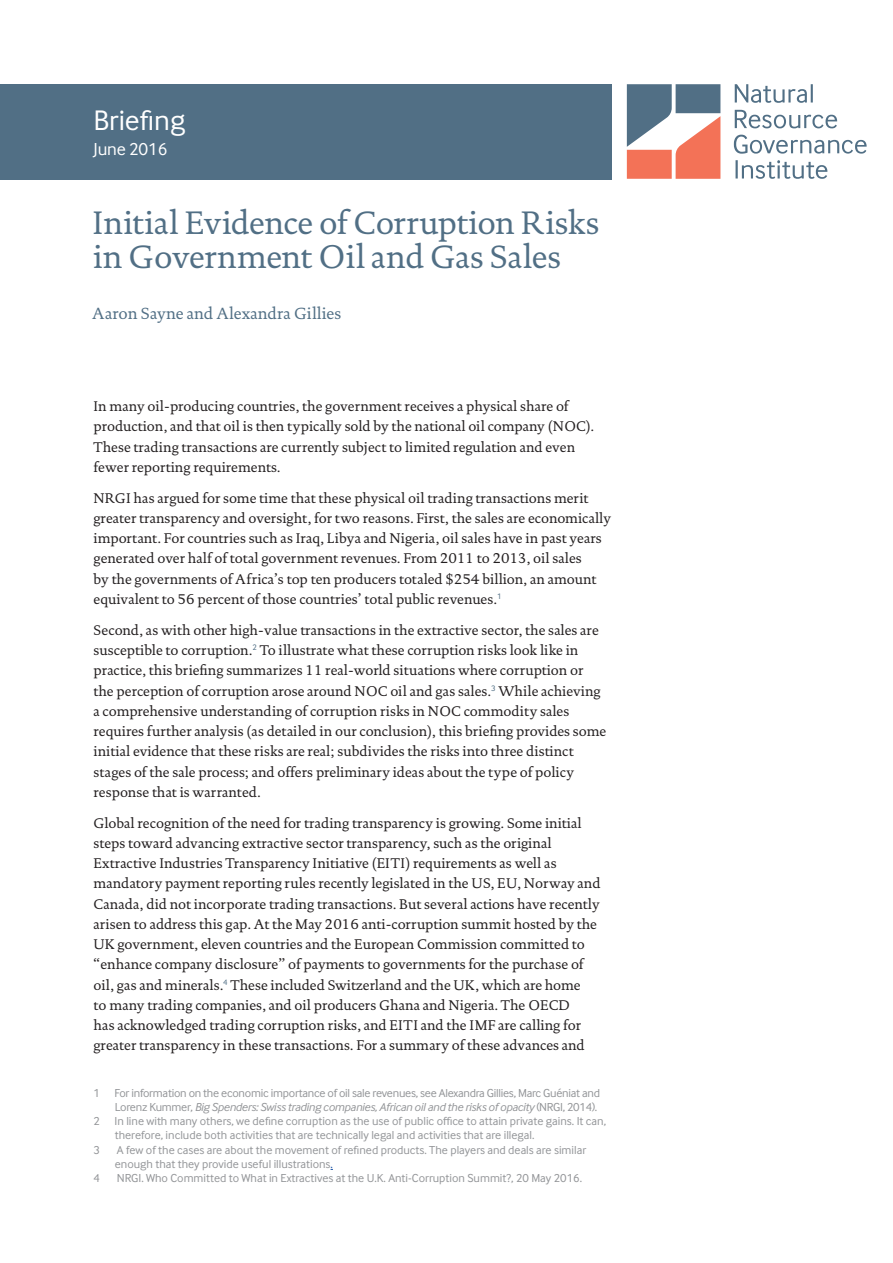
<style>
.page{position:relative;width:893px;height:1263px;background:#fff}
.page>*{position:absolute;margin:0;border:0;box-sizing:border-box;transform-origin:0 0}
.t1{font:33px/34.5px "DTL Documenta T";letter-spacing:-.005em;color:#516f85}
.t2{font:29.25px "Inter Face";color:#fff}
.t3{font:18px "Inter Face";letter-spacing:-.01em;color:#fff}
.t4{font:16.5px "DTL Documenta T";color:#516f85}
.t5{font:14.25px/20.2px "DTL Documenta T";color:#231f20}
.t6{font:12px/14.2px "Inter Face";color:#939598}
.t7{font:12px "Inter Face";letter-spacing:-.02em;color:#939598}
.t8{font:italic 12px "Inter Face";letter-spacing:-.02em;color:#939598}
.s1{font-style:normal}
.s2{color:#1e56a6}
</style>
<div class="page">
<div style="left:0;top:84px;width:612px;height:95px;background:#516f85"></div>
<svg style="left:735px;top:160px;width:92px;height:19px"></svg>
<svg style="left:734px;top:135px;width:133px;height:19px"></svg>
<svg style="left:735px;top:110px;width:102px;height:18px"></svg>
<svg style="left:735px;top:84px;width:78px;height:19px"></svg>
<svg style="left:627px;top:84px;width:93px;height:95px"></svg>
<h2 class="t2" style="left:94px;top:103px;width:93px">Briefing</h2>
<p class="t3" style="left:94px;top:139px;width:75px">June 2016</p>
<h1 class="t1" style="left:92px;top:205px;width:509px">Initial Evidence of Corruption Risks in Government Oil and Gas Sales</h1>
<p class="t4" style="left:92px;top:303px;width:250px">Aaron Sayne and Alexandra Gillies</p>
<p class="t5" style="left:94px;top:396px;width:502px">In many oil-producing countries, the government receives a physical share of production, and that oil is then typically sold by the national oil company (NOC).<br>These trading transactions are currently subject to limited regulation and even fewer reporting requirements.</p>
<p class="t5" style="left:94px;top:488px;width:519px">NRGI has argued for some time that these physical oil trading transactions merit greater transparency and oversight, for two reasons. First, the sales are economically important. For countries such as Iraq, Libya and Nigeria, oil sales have in past years generated over half of total government revenues. From 2011 to 2013, oil sales<br>by the governments of Africa’s top ten producers totaled $254 billion, an amount equivalent to 56 percent of those countries’ total public revenues.<sup>1</sup></p>
<p class="t5" style="left:94px;top:620px;width:514px">Second, as with other high-value transactions in the extractive sector, the sales are susceptible to corruption.<sup>2</sup> To illustrate what these corruption risks look like in practice, this briefing summarizes 11 real-world situations where corruption or the perception of corruption arose around NOC oil and gas sales.<sup>3</sup> While achieving a comprehensive understanding of corruption risks in NOC commodity sales requires further analysis (as detailed in our conclusion), this briefing provides some initial evidence that these risks are real; subdivides the risks into three distinct stages of the sale process; and offers preliminary ideas about the type of policy response that is warranted.</p>
<p class="t5" style="left:94px;top:813px;width:508px">Global recognition of the need for trading transparency is growing. Some initial steps toward advancing extractive sector transparency, such as the original Extractive Industries Transparency Initiative (EITI) requirements as well as mandatory payment reporting rules recently legislated in the US, EU, Norway and Canada, did not incorporate trading transactions. But several actions have recently arisen to address this gap. At the May 2016 anti-corruption summit hosted by the UK government, eleven countries and the European Commission committed to “enhance company disclosure” of payments to governments for the purchase of oil, gas and minerals.<sup>4</sup> These included Switzerland and the UK, which are home<br>to many trading companies, and oil producers Ghana and Nigeria. The OECD<br>has acknowledged trading corruption risks, and EITI and the IMF are calling for greater transparency in these transactions. For a summary of these advances and</p>
<p class="t7" style="left:94px;top:1086px;width:508px">1 For information on the economic importance of oil sale revenues, see Alexandra Gillies, Marc Guéniat and</p>
<p class="t8" style="left:115px;top:1100px;width:484px"><span class="s1">Lorenz Kummer,</span> Big Spenders: Swiss trading companies, African oil and the risks of opacity <span class="s1">(NRGI, 2014).</span></p>
<p class="t6" style="left:94px;top:1114px;width:514px">2 In line with many others, we define corruption as the use of public office to attain private gains. It can,</p>
<p class="t6" style="left:115px;top:1128px;width:421px">therefore, include both activities that are technically legal and activities that are illegal.</p>
<p class="t6" style="left:94px;top:1142px;width:8px">3</p>
<p class="t6" style="left:115px;top:1142px;width:473px">A few of the cases are about the movement of refined products. The players and deals are similar enough that they provide useful illustrations<span class="s2">.</span></p>
<p class="t6" style="left:94px;top:1171px;width:8px">4</p>
<p class="t6" style="left:117px;top:1171px;width:467px">NRGI. Who Committed to What in Extractives at the U.K. Anti-Corruption Summit?, 20 May 2016.</p>
</div>
